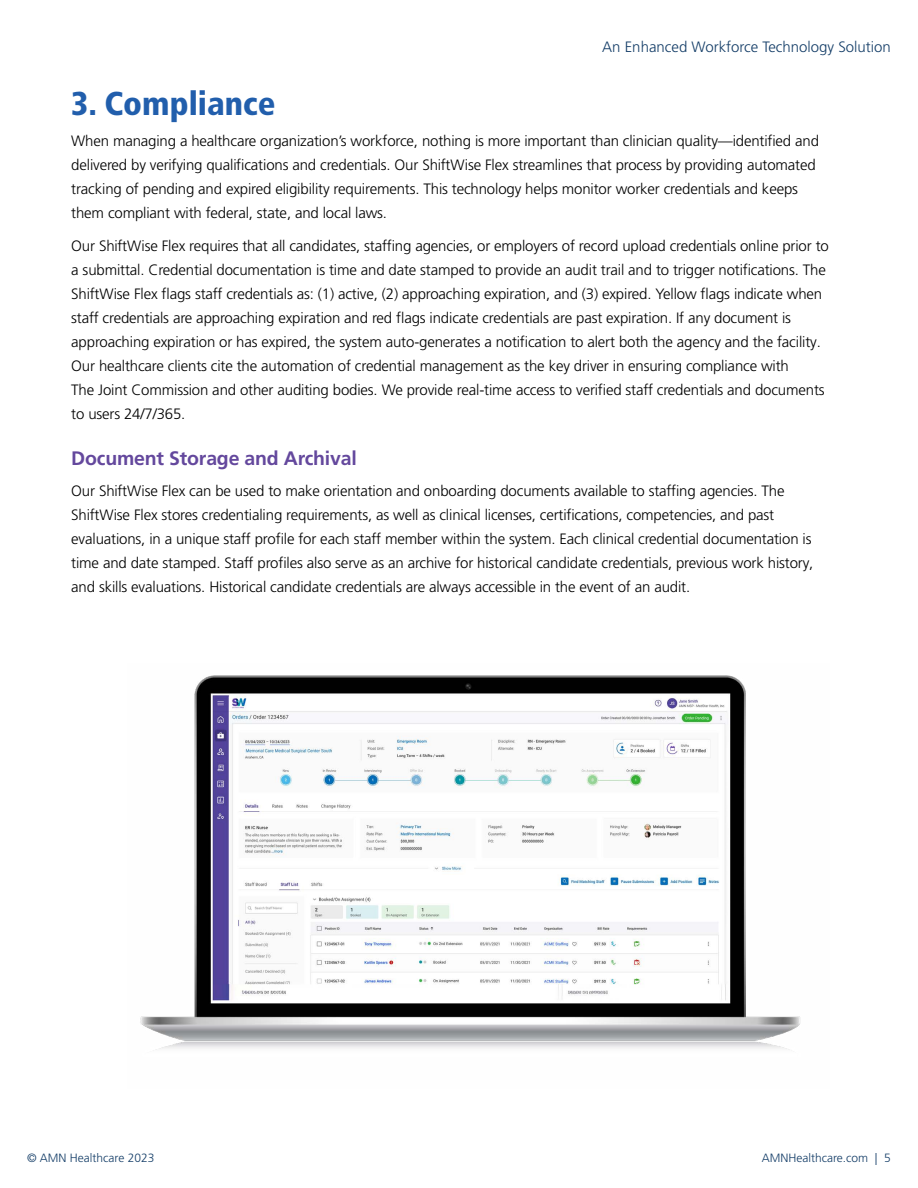
<style>
.page{position:relative;width:918px;height:1188px;background:#fff}
.page>*{position:absolute;margin:0;border:0;box-sizing:border-box;transform-origin:0 0}
.t1{font:900 condensed 33px "Frutiger LT Pro";color:#215eac}
.t2{font:700 19.5px "Frutiger LT Pro";letter-spacing:-.01em;color:#64489d}
.t3{font:300 15px/24px "Frutiger LT Pro";letter-spacing:-.01em;color:#000}
.t4{font:300 15px "Frutiger LT Pro";color:#153e68}
.t5{font:300 12px "Frutiger LT Pro";color:#153e68}
</style>
<div class="page">
<img style="left:140px;top:675px;width:661px;height:375px">
<p class="t4" style="left:602px;top:38px;width:290px">An Enhanced Workforce Technology Solution</p>
<h1 class="t1" style="left:71px;top:84px;width:206px">3. Compliance</h1>
<p class="t3" style="left:71px;top:129px;width:749px">When managing a healthcare organization’s workforce, nothing is more important than clinician quality—identified and delivered by verifying qualifications and credentials. Our ShiftWise Flex streamlines that process by providing automated tracking of pending and expired eligibility requirements. This technology helps monitor worker credentials and keeps them compliant with federal, state, and local laws.</p>
<p class="t3" style="left:71px;top:234px;width:759px">Our ShiftWise Flex requires that all candidates, staffing agencies, or employers of record upload credentials online prior to a submittal. Credential documentation is time and date stamped to provide an audit trail and to trigger notifications. The ShiftWise Flex flags staff credentials as: (1) active, (2) approaching expiration, and (3) expired. Yellow flags indicate when staff credentials are approaching expiration and red flags indicate credentials are past expiration. If any document is approaching expiration or has expired, the system auto-generates a notification to alert both the agency and the facility.<br>Our healthcare clients cite the automation of credential management as the key driver in ensuring compliance with<br>The Joint Commission and other auditing bodies. We provide real-time access to verified staff credentials and documents to users 24/7/365.</p>
<h2 class="t2" style="left:71px;top:447px;width:287px">Document Storage and Archival</h2>
<p class="t3" style="left:71px;top:479px;width:744px">Our ShiftWise Flex can be used to make orientation and onboarding documents available to staffing agencies. The ShiftWise Flex stores credentialing requirements, as well as clinical licenses, certifications, competencies, and past evaluations, in a unique staff profile for each staff member within the system. Each clinical credential documentation is time and date stamped. Staff profiles also serve as an archive for historical candidate credentials, previous work history, and skills evaluations. Historical candidate credentials are always accessible in the event of an audit.</p>
<p class="t5" style="left:27px;top:1151px;width:129px">© AMN Healthcare 2023</p>
<p class="t5" style="left:762px;top:1151px;width:131px">AMNHealthcare.com | 5</p>
</div>
